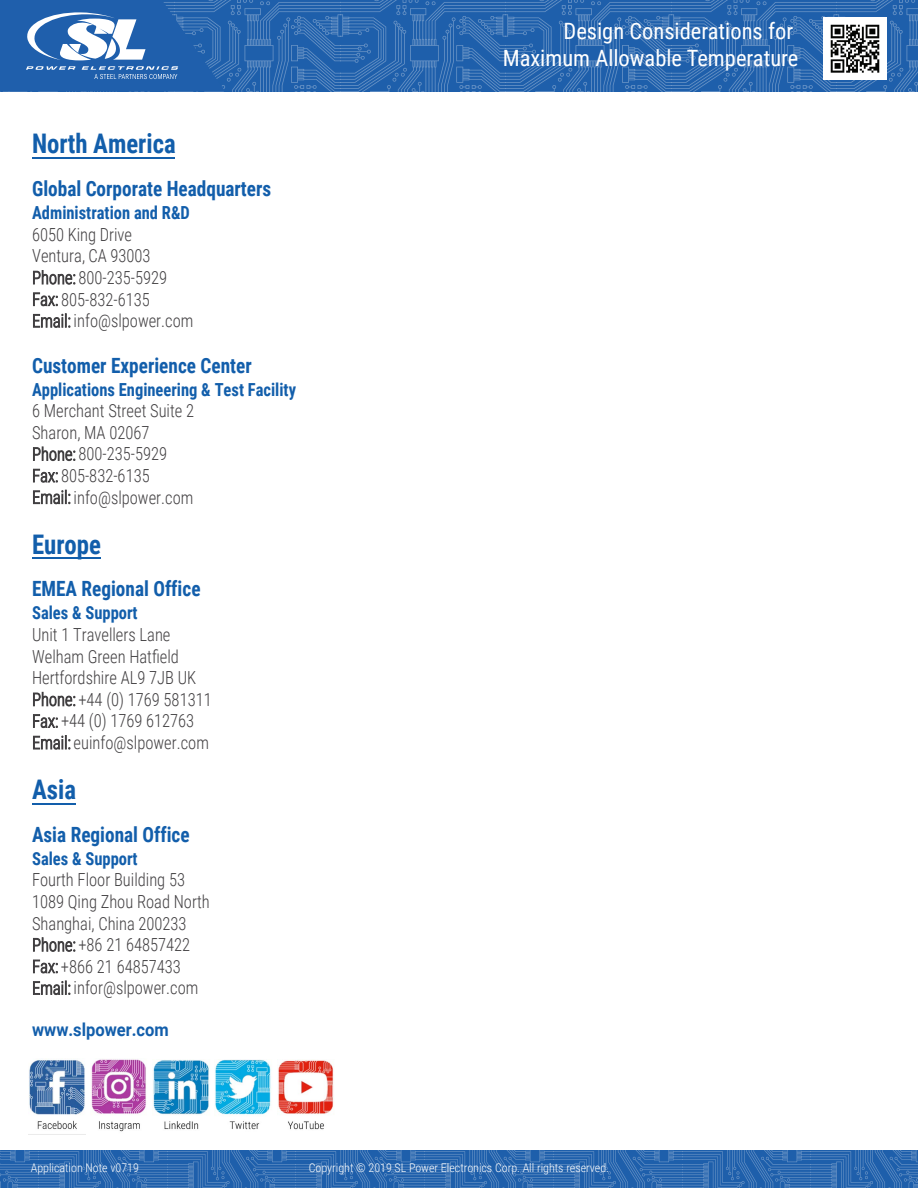
<style>
.page{position:relative;width:918px;height:1188px;background:#fff}
.page>*{position:absolute;margin:0;border:0;box-sizing:border-box;transform-origin:0 0}
.t1{font:700 27px "Roboto Condensed";color:#125eab;scale:.92 1}
.t2{font:22.5px/27px "Roboto Condensed";color:#fff;text-align:right}
.t3{font:700 21px "Roboto Condensed";color:#125eab;scale:.92 1}
.t4{font:300 18px/21.6px "Roboto Condensed";color:#413f41;scale:.92 1}
.t5{font:700 18px "Roboto Condensed";color:#125eab;scale:.92 1}
.t6{font:700 18px "Roboto";color:#125eab;scale:.92 1}
.t7{font:300 12px "Roboto Condensed";color:#fff}
</style>
<div class="page">
<img style="left:0;top:1150px;width:918px;height:38px">
<img style="left:225px;top:0;width:693px;height:91px">
<svg style="left:0;top:0;width:225px;height:92px;background:#4077b8"></svg>
<img style="left:824px;top:17px;width:62px;height:63px">
<img style="left:28px;top:1059px;width:57px;height:76px">
<img style="left:91px;top:1059px;width:55px;height:73px">
<img style="left:153px;top:1060px;width:56px;height:70px">
<img style="left:215px;top:1059px;width:56px;height:71px">
<img style="left:278px;top:1060px;width:56px;height:70px">
<hr style="left:32px;top:803px;width:44px;height:1px;background:#125eab">
<hr style="left:32px;top:557px;width:69px;height:2px;background:#125eab">
<hr style="left:32px;top:157px;width:143px;height:2px;background:#125eab">
<h1 class="t1" style="left:32px;top:125px;width:158px">North America</h1>
<p class="t3" style="left:32px;top:174px;width:261px">Global Corporate Headquarters</p>
<p class="t5" style="left:32px;top:200px;width:173px">Administration and R&amp;D</p>
<p class="t4" style="left:32px;top:223px;width:177px">6050 King Drive<br>Ventura, CA 93003<br>Phone: 800-235-5929<br>Fax: 805-832-6135<br>Email: info@slpower.com</p>
<p class="t3" style="left:32px;top:350px;width:240px">Customer Experience Center</p>
<p class="t5" style="left:32px;top:377px;width:288px">Applications Engineering &amp; Test Facility</p>
<p class="t4" style="left:32px;top:399px;width:178px">6 Merchant Street Suite 2<br>Sharon, MA 02067<br>Phone: 800-235-5929<br>Fax: 805-832-6135<br>Email: info@slpower.com</p>
<h1 class="t1" style="left:32px;top:525px;width:77px">Europe</h1>
<p class="t3" style="left:32px;top:574px;width:185px">EMEA Regional Office</p>
<p class="t5" style="left:32px;top:600px;width:116px">Sales &amp; Support</p>
<p class="t4" style="left:32px;top:623px;width:197px">Unit 1 Travellers Lane<br>Welham Green Hatfield<br>Hertfordshire AL9 7JB UK<br>Phone: +44 (0) 1769 581311<br>Fax: +44 (0) 1769 612763<br>Email: euinfo@slpower.com</p>
<h1 class="t1" style="left:32px;top:770px;width:49px">Asia</h1>
<p class="t3" style="left:32px;top:820px;width:173px">Asia Regional Office</p>
<p class="t5" style="left:32px;top:846px;width:116px">Sales &amp; Support</p>
<p class="t4" style="left:32px;top:869px;width:195px">Fourth Floor Building 53<br>1089 Qing Zhou Road North<br>Shanghai, China 200233<br>Phone: +86 21 64857422<br>Fax: +866 21 64857433<br>Email: infor@slpower.com</p>
<p class="t6" style="left:32px;top:1017px;width:150px">www.slpower.com</p>
<p class="t2" style="left:503px;top:16px;width:297px">Design Considerations for<br>Maximum Allowable Temperature</p>
<p class="t7" style="left:31px;top:1159px;width:110px">Application Note v0719</p>
<p class="t7" style="left:309px;top:1159px;width:302px">Copyright © 2019 SL Power Electronics Corp. All rights reserved.</p>
</div>
